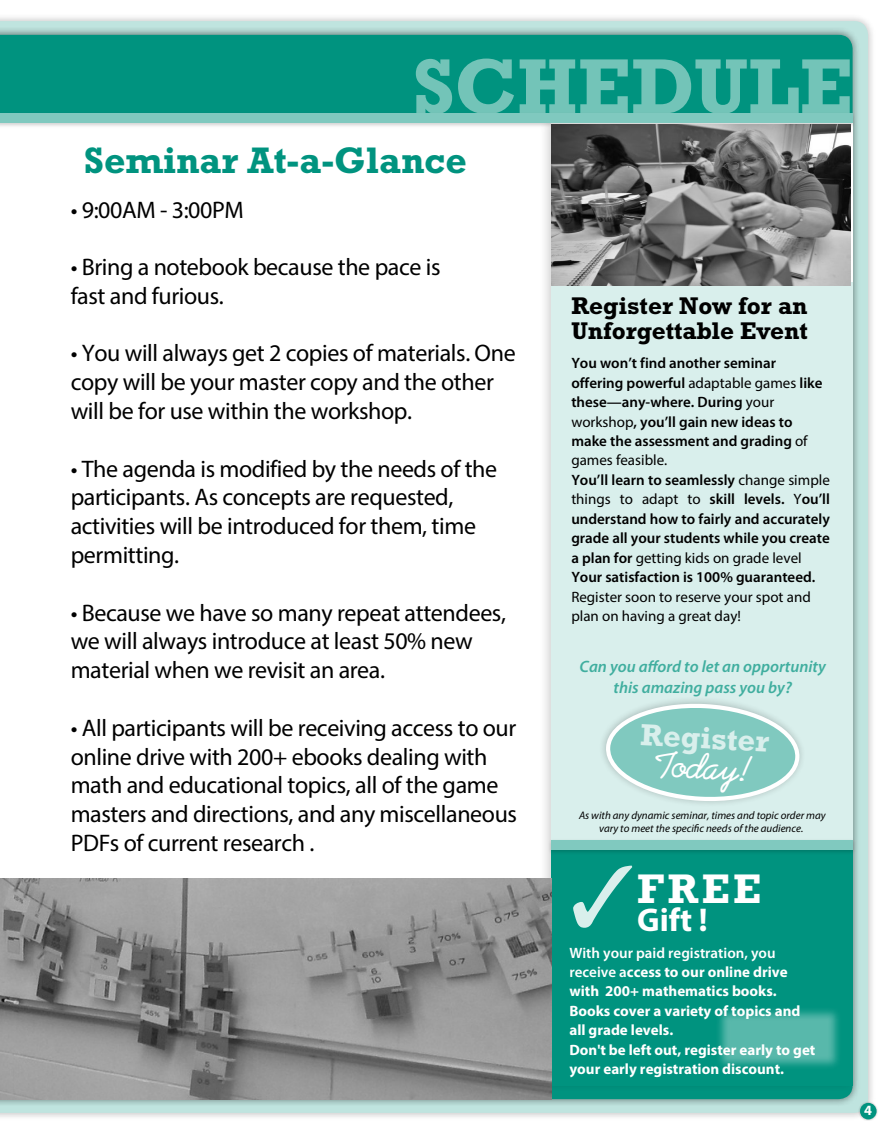
<style>
.page{position:relative;width:891px;height:1134px;background:#fff}
.page>*{position:absolute;margin:0;border:0;box-sizing:border-box;transform-origin:0 0}
.t1{font:700 79.5px "Rockwell Std";color:#73c4b8}
.t2{font:700 42px "Rockwell Std";color:#fff}
.t3{font:700 37.5px "Rockwell Std";color:#00937f}
.t4{font:36.15px "Precipice";color:#fff}
.t5{font:700 33px "Myriad Pro";color:#fff}
.t6{font:700 30.9px "Rockwell Std";color:#d9efec}
.t7{font:700 24.45px/24.5px "Rockwell Std";color:#000}
.t8{font:24px/28.8px "Myriad Pro";letter-spacing:-.015em;color:#000}
.t9{font:italic 600 16.5px/21px "Myriad Pro";color:#40ae9f;text-align:center}
.t10{font:600 15px/19.5px "Myriad Pro";color:#000}
.t11{font:700 15px/19.4px "Myriad Pro";color:#fff}
.t12{font:15px/19.5px "Myriad Pro";color:#000}
.t13{font:700 14.25px "Myriad Pro";color:#fff}
.t14{font:italic 10.95px/13.5px "Myriad Pro";color:#000;text-align:center}
.s1{font-weight:400}
.s2{color:#d9efec}
.s3{font-weight:600}
</style>
<div class="page">
<div style="left:0;top:13px;width:876px;height:1108px;background:#000;opacity:.25"></div>
<div style="left:0;top:35px;width:853px;height:1064px;background:#00937f"></div>
<div style="left:0;top:113px;width:853px;height:971px;background:#fff"></div>
<div style="left:858px;top:1101px;width:21px;height:20px;background:#000;opacity:.25"></div>
<div style="left:860px;top:1103px;width:17px;height:16px;background:#00937f;border-radius:50%"></div>
<div style="left:538px;top:114px;width:321px;height:979px;background:#000;opacity:.18"></div>
<div style="left:551px;top:123px;width:302px;height:961px;background:#d9efec"></div>
<div style="left:551px;top:849px;width:302px;height:237px;background:#00937f"></div>
<div style="left:0;top:112px;width:856px;height:16px;background:#000;opacity:.18"></div>
<div style="left:0;top:113px;width:853px;height:10px;background:#80c9bf"></div>
<div style="left:715px;top:1006px;width:127px;height:64px;background:#fff;opacity:.35"></div>
<svg style="left:602px;top:700px;width:200px;height:104px"></svg>
<div style="left:548px;top:839px;width:308px;height:16px;background:#000;opacity:.18"></div>
<div style="left:551px;top:840px;width:302px;height:9px;background:#80c9bf"></div>
<img style="left:552px;top:125px;width:298px;height:161px">
<img style="left:0;top:878px;width:552px;height:222px">
<h1 class="t1" style="left:413px;top:40px;width:441px">SCHEDULE</h1>
<h3 class="t3" style="left:84px;top:138px;width:384px">Seminar At-a-Glance</h3>
<p class="t8" style="left:71px;top:196px;width:175px">• 9:00AM - 3:00PM</p>
<p class="t8" style="left:71px;top:252px;width:371px">• Bring a notebook because the pace is fast and furious.</p>
<p class="t8" style="left:71px;top:339px;width:447px">• You will always get 2 copies of materials. One copy will be your master copy and the other will be for use within the workshop.</p>
<p class="t8" style="left:71px;top:454px;width:428px">• The agenda is modified by the needs of the participants. As concepts are requested, activities will be introduced for them, time permitting.</p>
<p class="t8" style="left:71px;top:598px;width:437px">• Because we have so many repeat attendees, we will always introduce at least 50% new material when we revisit an area.</p>
<p class="t8" style="left:71px;top:713px;width:448px">• All participants will be receiving access to our online drive with 200+ ebooks dealing with math and educational topics, all of the game masters and directions, and any miscellaneous PDFs of current research .</p>
<p class="t7" style="left:571px;top:293px;width:238px">Register Now for an<br>Unforgettable Event</p>
<p class="t10" style="left:571px;top:353px;width:260px">You won’t find another seminar offering powerful <span class="s1">adaptable games</span> like these—any-where. During <span class="s1">your workshop</span>, you’ll gain new ideas to make the assessment and grading <span class="s1">of games feasible.<br></span>You’ll learn to seamlessly <span class="s1">change simple things to adapt to</span> skill levels. <span class="s1">Y</span>ou’ll understand how to fairly and accurately grade all your students while you create a plan for <span class="s1">getting kids on grade level </span>Your satisfaction is 100% guaranteed.</p>
<p class="t12" style="left:571px;top:587px;width:241px">Register soon to reserve your spot and plan on having a great day!</p>
<p class="t9" style="left:580px;top:656px;width:248px">Can you afford to let an opportunity this amazing pass you by?</p>
<p class="t6" style="left:642px;top:717px;width:130px;rotate:3deg">Register</p>
<h3 class="t4" style="left:657px;top:744px;width:97px;rotate:3deg">Today!</h3>
<p class="t14" style="left:579px;top:808px;width:248px">As with any dynamic seminar, times and topic order may vary to meet the specific needs of the audience.</p>
<h2 class="t2" style="left:570px;top:864px;width:130px"><span class="s2">✓</span>Free</h2>
<h3 class="t5" style="left:637px;top:899px;width:72px">Gift !</h3>
<p class="t11" style="left:569px;top:943px;width:248px"><span class="s3">With your paid registration, you receive a</span>ccess to our online drive with 200+ mathematics books.<br>Books cover a variety of topics and all grade levels.<br>Don't be left out, register early to get your early registration discount.</p>
<p class="t13" style="left:864px;top:1101px;width:9px">4</p>
</div>
